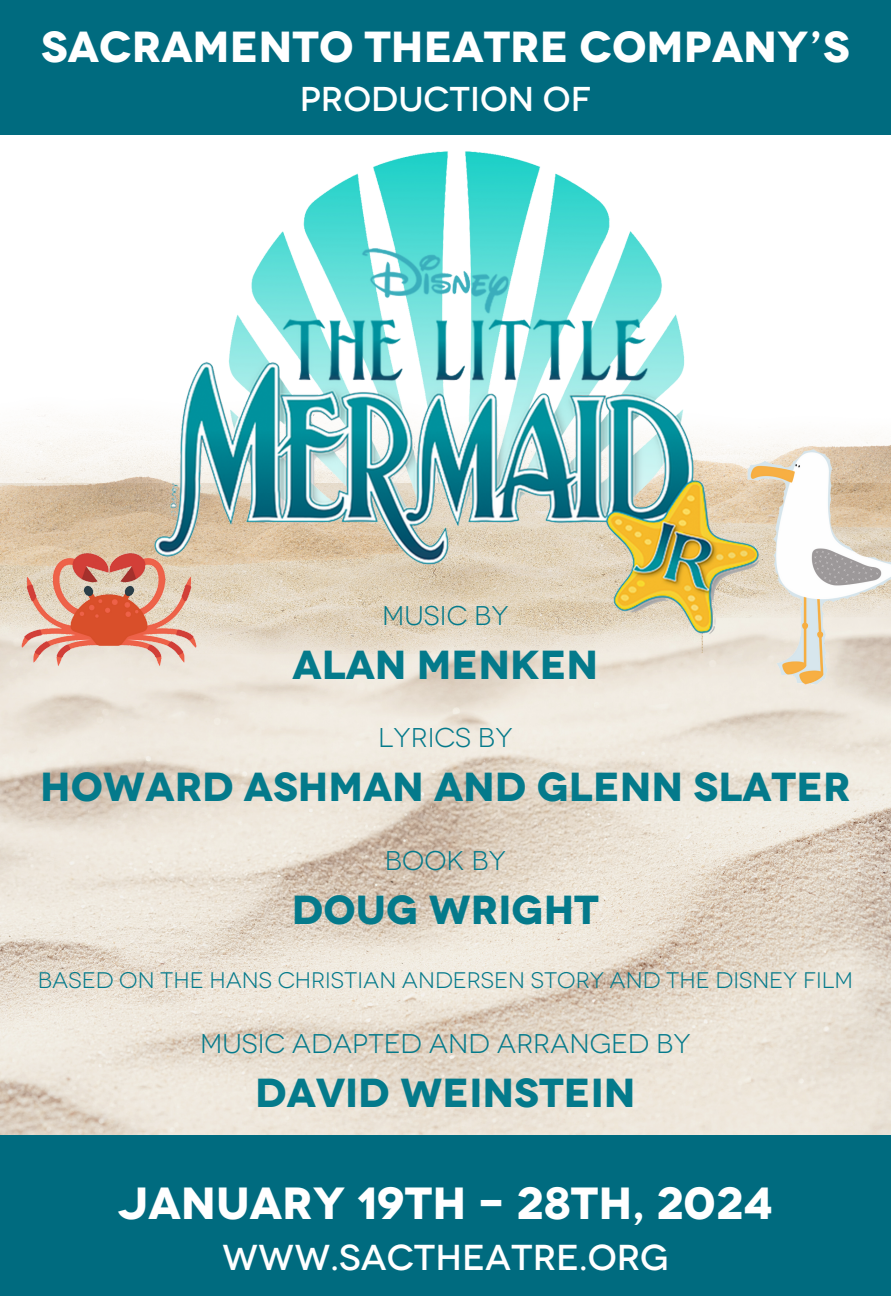
<style>
.page{position:relative;width:891px;height:1296px;background:#fff}
.page>*{position:absolute;margin:0;border:0;box-sizing:border-box;transform-origin:0 0}
.t1{font:700 45px "Novecentowide";color:#fff}
.t2{font:700 43.43px "Novecentowide";color:#fff}
.t3{font:700 40.5px "Novecentowide";color:#047a8b}
.t4{font:500 36px "Novecentowide";color:#fff}
.t5{font:500 34.43px "Novecentowide";color:#fff}
.t6{font:27px "Novecentowide";color:#047a8b}
.t7{font:22.5px "Novecentowide";color:#047a8b}
</style>
<div class="page">
<div style="left:0;top:0;width:891px;height:135px;background:#006b7f"></div>
<div style="left:0;top:1135px;width:891px;height:161px;background:#006b7f"></div>
<img style="left:0;top:696px;width:891px;height:439px">
<img style="left:0;top:415px;width:872px;height:62px">
<img style="left:771px;top:438px;width:120px;height:258px">
<img style="left:0;top:477px;width:142px;height:244px">
<img style="left:142px;top:151px;width:629px;height:573px">
<p class="t2" style="left:41px;top:16px;width:810px">SACRAMENTO THEATRE COMPANY’S</p>
<p class="t5" style="left:300px;top:75px;width:293px">PRODUCTION OF</p>
<p class="t6" style="left:382px;top:596px;width:128px">MUSIC BY</p>
<p class="t3" style="left:293px;top:636px;width:307px">ALAN MENKEN</p>
<p class="t6" style="left:378px;top:719px;width:136px">LYRICS BY</p>
<p class="t3" style="left:40px;top:759px;width:812px">HOWARD ASHMAN AND GLENN SLATER</p>
<p class="t6" style="left:385px;top:841px;width:123px">BOOK BY</p>
<p class="t3" style="left:292px;top:881px;width:308px">DOUG WRIGHT</p>
<p class="t7" style="left:38px;top:965px;width:817px">BASED ON THE HANS CHRISTIAN ANDERSEN STORY AND THE DISNEY FILM</p>
<p class="t6" style="left:200px;top:1025px;width:492px">MUSIC ADAPTED AND ARRANGED BY</p>
<p class="t3" style="left:255px;top:1064px;width:382px">DAVID WEINSTEIN</p>
<p class="t1" style="left:118px;top:1172px;width:656px">JANUARY 19TH - 28TH, 2024</p>
<p class="t4" style="left:222px;top:1232px;width:448px">WWW.SACTHEATRE.ORG</p>
</div>
